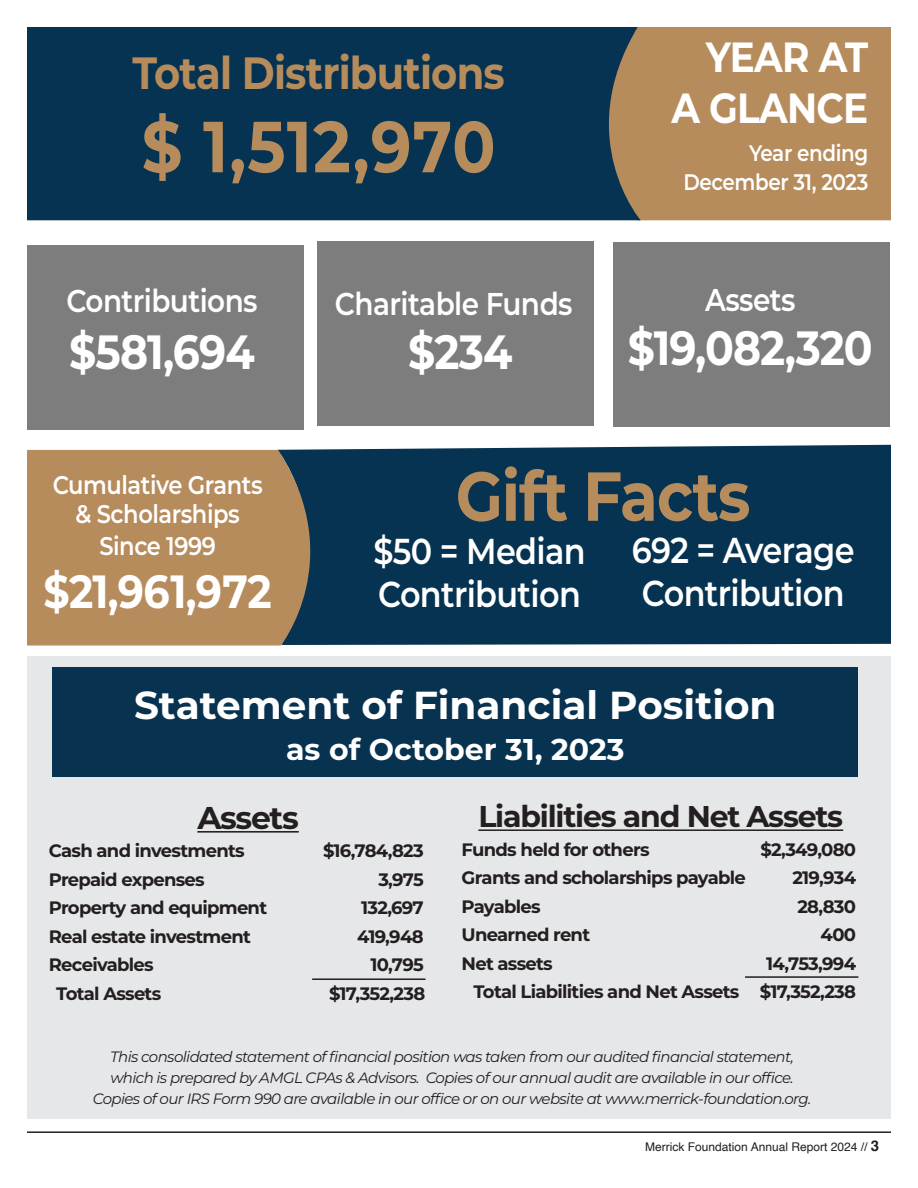
<style>
.page{position:relative;width:918px;height:1188px;background:#fff}
.page>*{position:absolute;margin:0;border:0;box-sizing:border-box;transform-origin:0 0}
.t1{font:700 72.15px "Montserrat";letter-spacing:.02em;color:#b68c5c;scale:.89 1}
.t2{font:700 69.15px "Montserrat";letter-spacing:-.02em;color:#b68c5c;scale:.89 1}
.t3{font:700 48px "Montserrat";letter-spacing:-.02em;color:#fff;scale:.89 1}
.t4{font:700 46.5px "Montserrat";letter-spacing:-.02em;color:#fff;scale:.89 1}
.t5{font:700 45.15px "Montserrat";letter-spacing:-.02em;color:#b68c5c;scale:.89 1}
.t6{font:700 42.15px "Montserrat";letter-spacing:-.02em;color:#fff;scale:.89 1}
.t7{font:700 39px "Montserrat";color:#fff}
.t8{font:600 36px/43.2px "Montserrat";letter-spacing:-.02em;color:#fff;scale:.89 1}
.t9{font:600 31.5px "Montserrat";letter-spacing:-.02em;color:#fff;scale:.89 1}
.t10{font:700 31.5px "Montserrat";letter-spacing:-.04em;color:#231f20}
.t11{font:700 30px "Montserrat";letter-spacing:-.04em;color:#231f20}
.t12{font:700 30px "Montserrat";color:#fff}
.t13{font:600 25.5px "Montserrat";letter-spacing:-.02em;color:#fff;scale:.89 1}
.t14{font:600 22.5px "Montserrat";letter-spacing:-.02em;color:#fff;scale:.89 1}
.t15{font:700 18px "Montserrat";letter-spacing:-.04em;color:#231f20}
.t16{font:italic 100 15px "Montserrat";letter-spacing:-.04em;color:#231f20}
.t17{font:12px "Helvetica";color:#231f20}
.s1{font-weight:700;font-size:15px}
</style>
<div class="page">
<hr style="left:27px;top:1131px;width:864px;height:2px;background:#231f20">
<div style="left:27px;top:657px;width:864px;height:462px;background:#e6e7e9"></div>
<div style="left:641px;top:27px;width:250px;height:193px;background:#b68c5c"></div>
<div style="left:27px;top:27px;width:614px;height:193px;background:#063351"></div>
<div style="left:277px;top:445px;width:614px;height:200px;background:#063351"></div>
<div style="left:27px;top:245px;width:276px;height:185px;background:#7d7d7d"></div>
<svg style="left:27px;top:450px;width:322px;height:196px;background:#9b7e5a"></svg>
<div style="left:318px;top:242px;width:276px;height:184px;background:#7d7d7d"></div>
<div style="left:613px;top:242px;width:277px;height:184px;background:#7d7d7d"></div>
<div style="left:53px;top:668px;width:805px;height:109px;background:#073250"></div>
<hr style="left:197px;top:831px;width:102px;height:2px;background:#231f20">
<hr style="left:478px;top:829px;width:365px;height:2px;background:#231f20">
<hr style="left:312px;top:978px;width:114px;height:2px;background:#231f20">
<hr style="left:745px;top:976px;width:113px;height:2px;background:#231f20">
<p class="t5" style="left:132px;top:41px;width:420px">Total Distributions</p>
<p class="t1" style="left:142px;top:95px;width:399px">$ 1,512,970</p>
<p class="t9" style="left:66px;top:278px;width:216px">Contributions</p>
<p class="t3" style="left:69px;top:317px;width:210px">$581,694</p>
<p class="t9" style="left:335px;top:282px;width:269px">Charitable Funds</p>
<p class="t3" style="left:408px;top:318px;width:119px">$234</p>
<p class="t6" style="left:706px;top:27px;width:184px">YEAR AT</p>
<p class="t6" style="left:672px;top:77px;width:223px">A GLANCE</p>
<p class="t14" style="left:749px;top:137px;width:136px">Year ending</p>
<p class="t14" style="left:683px;top:166px;width:209px">December 31, 2023</p>
<p class="t9" style="left:705px;top:278px;width:103px">Assets</p>
<p class="t3" style="left:628px;top:314px;width:277px">$19,082,320</p>
<p class="t13" style="left:53px;top:467px;width:237px">Cumulative Grants</p>
<p class="t13" style="left:76px;top:496px;width:186px">&amp; Scholarships</p>
<p class="t13" style="left:99px;top:528px;width:133px">Since 1999</p>
<p class="t4" style="left:44px;top:558px;width:258px">$21,961,972</p>
<p class="t2" style="left:456px;top:446px;width:333px">Gift Facts</p>
<p class="t8" style="left:373px;top:528px;width:240px">$50 = Median<br>Contribution</p>
<p class="t8" style="left:632px;top:527px;width:252px">692 = Average</p>
<p class="t8" style="left:642px;top:570px;width:229px">Contribution</p>
<p class="t7" style="left:134px;top:677px;width:644px">Statement of Financial Position</p>
<p class="t12" style="left:286px;top:728px;width:340px">as of October 31, 2023</p>
<p class="t10" style="left:197px;top:795px;width:103px">Assets</p>
<p class="t15" style="left:49px;top:838px;width:197px">Cash and investments</p>
<p class="t15" style="left:323px;top:838px;width:102px">$16,784,823</p>
<p class="t15" style="left:49px;top:866px;width:157px">Prepaid expenses</p>
<p class="t15" style="left:378px;top:866px;width:47px">3,975</p>
<p class="t15" style="left:49px;top:895px;width:220px">Property and equipment</p>
<p class="t15" style="left:361px;top:895px;width:64px">132,697</p>
<p class="t15" style="left:49px;top:923px;width:204px">Real estate investment</p>
<p class="t15" style="left:357px;top:923px;width:68px">419,948</p>
<p class="t15" style="left:49px;top:952px;width:106px">Receivables</p>
<p class="t15" style="left:371px;top:952px;width:55px">10,795</p>
<p class="t15" style="left:56px;top:980px;width:107px">Total Assets</p>
<p class="t15" style="left:329px;top:980px;width:98px">$17,352,238</p>
<p class="t11" style="left:478px;top:795px;width:366px">Liabilities and Net Assets</p>
<p class="t15" style="left:462px;top:836px;width:190px">Funds held for others</p>
<p class="t15" style="left:760px;top:836px;width:97px">$2,349,080</p>
<p class="t15" style="left:462px;top:865px;width:286px">Grants and scholarships payable</p>
<p class="t15" style="left:792px;top:865px;width:65px">219,934</p>
<p class="t15" style="left:462px;top:893px;width:81px">Payables</p>
<p class="t15" style="left:797px;top:893px;width:60px">28,830</p>
<p class="t15" style="left:462px;top:922px;width:130px">Unearned rent</p>
<p class="t15" style="left:821px;top:922px;width:37px">400</p>
<p class="t15" style="left:462px;top:950px;width:93px">Net assets</p>
<p class="t15" style="left:766px;top:950px;width:91px">14,753,994</p>
<p class="t15" style="left:474px;top:979px;width:384px">Total Liabilities and Net Assets $17,352,238</p>
<p class="t16" style="left:110px;top:1046px;width:685px">This consolidated statement of financial position was taken from our audited financial statement,</p>
<p class="t16" style="left:110px;top:1067px;width:685px">which is prepared by AMGL CPAs &amp; Advisors. Copies of our annual audit are available in our office.</p>
<p class="t16" style="left:93px;top:1088px;width:720px">Copies of our IRS Form 990 are available in our office or on our website at www.merrick-foundation.org.</p>
<p class="t17" style="left:645px;top:1138px;width:235px">Merrick Foundation Annual Report 2024 // <span class="s1">3</span></p>
</div>
